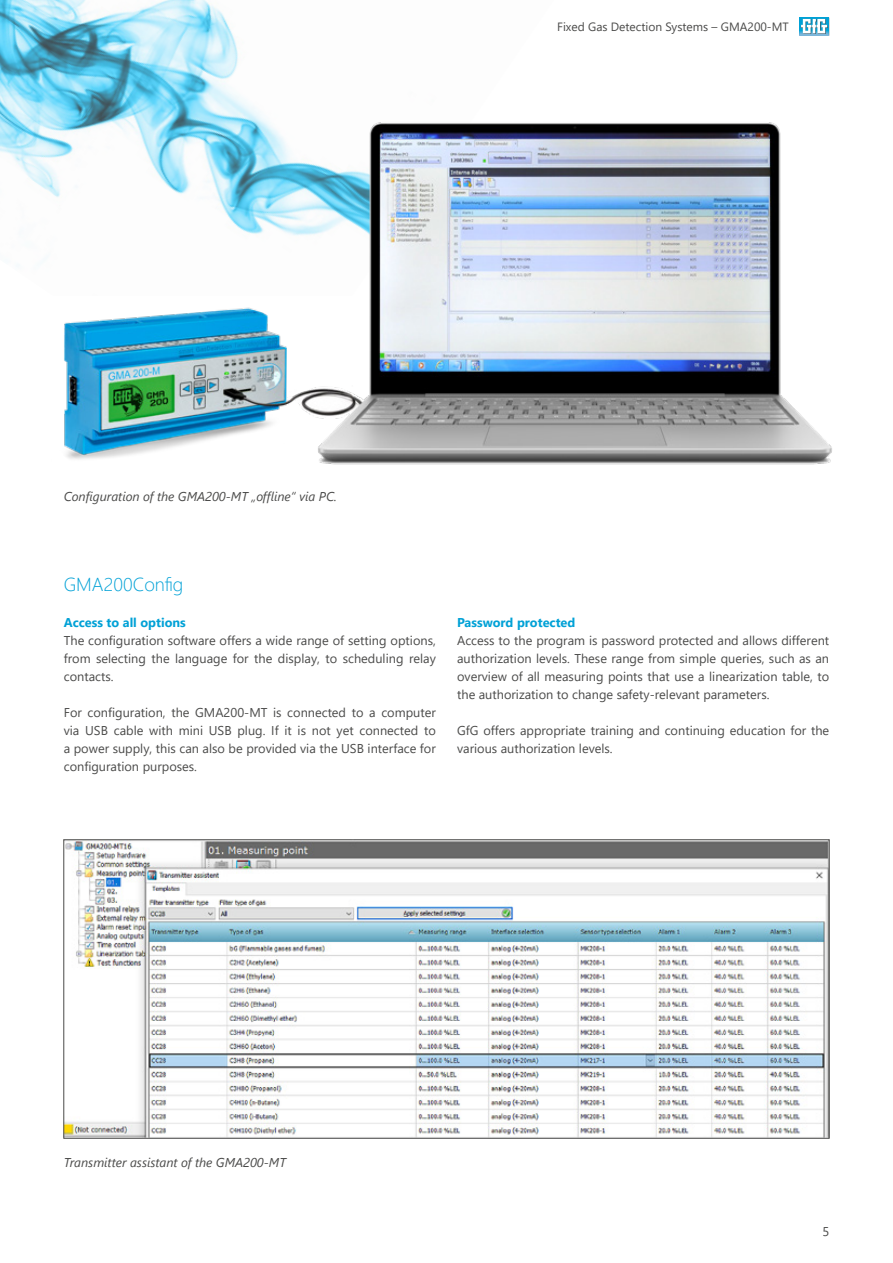
<style>
.page{position:relative;width:893px;height:1263px;background:#fff}
.page>*{position:absolute;margin:0;border:0;box-sizing:border-box;transform-origin:0 0}
.t1{font:300 18.75px "Segoe UI";color:#00a1d6}
.t2{font:12.75px/18px "Segoe UI";color:#4a4a49;text-align:justify}
.t3{font:italic 12.75px "Segoe UI";color:#4a4a49}
.t4{font:700 12.75px "Segoe UI";color:#00a1d6}
.t5{font:12px "Segoe UI";color:#4a4a49}
</style>
<div class="page">
<img style="left:0;top:0;width:246px;height:182px">
<img style="left:35px;top:102px;width:797px;height:363px">
<svg style="left:799px;top:17px;width:30px;height:19px"></svg>
<img style="left:65px;top:841px;width:763px;height:296px">
<p class="t5" style="left:557px;top:15px;width:233px">Fixed Gas Detection Systems – GMA200-MT</p>
<p class="t3" style="left:64px;top:484px;width:275px">Configuration of the GMA200-MT „offline“ via PC.</p>
<h1 class="t1" style="left:64px;top:567px;width:121px">GMA200Config</h1>
<p class="t4" style="left:64px;top:610px;width:124px">Access to all options</p>
<p class="t2" style="left:64px;top:630px;width:374px">The configuration software offers a wide range of setting options, from selecting the language for the display, to scheduling relay contacts.</p>
<p class="t2" style="left:64px;top:702px;width:374px">For configuration, the GMA200-MT is connected to a computer via USB cable with mini USB plug. If it is not yet connected to a power supply, this can also be provided via the USB interface for configuration purposes.</p>
<p class="t4" style="left:457px;top:610px;width:120px">Password protected</p>
<p class="t2" style="left:457px;top:630px;width:374px">Access to the program is password protected and allows different authorization levels. These range from simple queries, such as an overview of all measuring points that use a linearization table, to the authorization to change safety-relevant parameters.</p>
<p class="t2" style="left:457px;top:720px;width:374px">GfG offers appropriate training and continuing education for the various authorization levels.</p>
<p class="t3" style="left:64px;top:1150px;width:224px">Transmitter assistant of the GMA200-MT</p>
<p class="t2" style="left:822px;top:1221px;width:8px">5</p>
</div>
